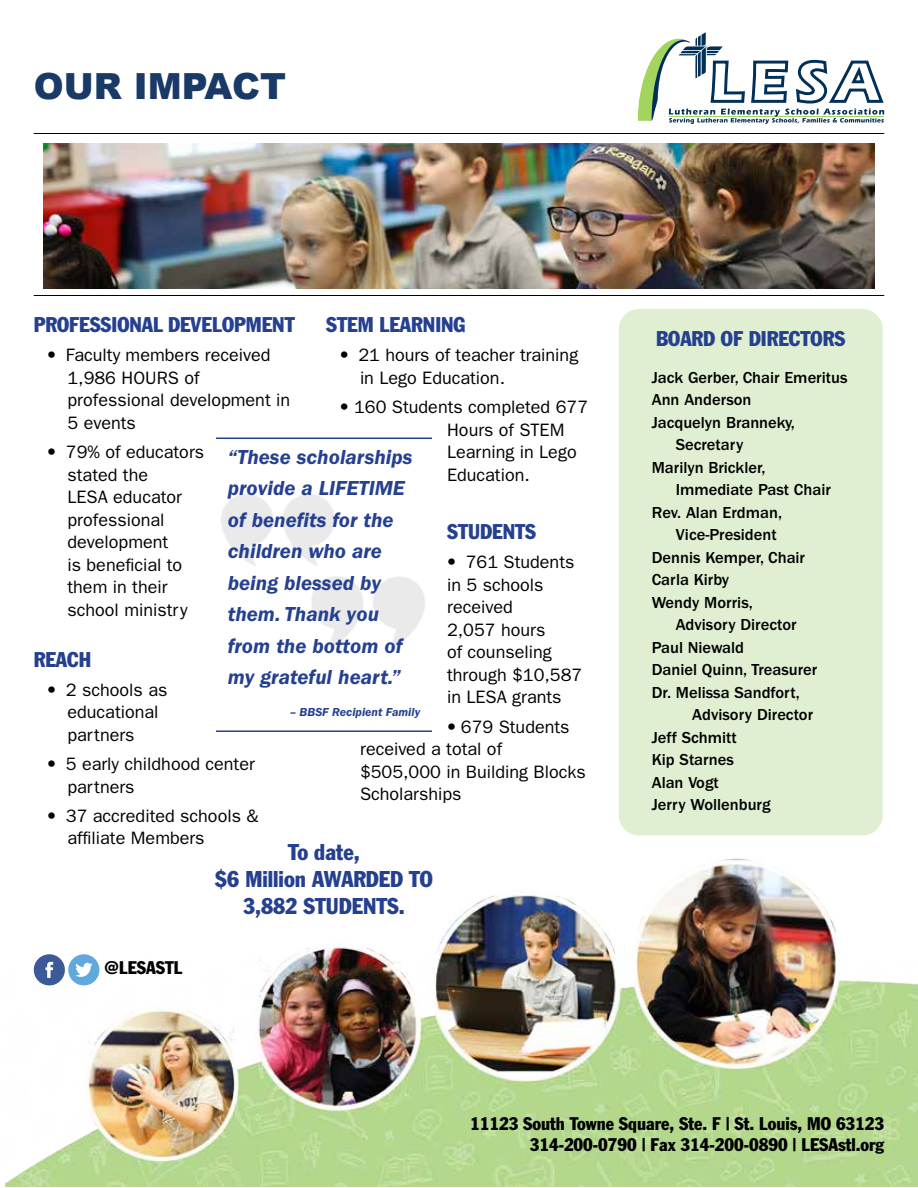
<style>
.page{position:relative;width:918px;height:1188px;background:#fff}
.page>*{position:absolute;margin:0;border:0;box-sizing:border-box;transform-origin:0 0}
.t1{font:900 36px "Arial";color:#193a67}
.t2{font:condensed 22.5px/27px "Franklin Gothic";color:#25408f;text-align:center}
.t3{font:italic 600 21px/31.5px "Franklin Gothic";color:#25408f}
.t4{font:condensed 21px "Franklin Gothic";color:#25408f}
.t5{font:18px/22.5px "Franklin Gothic";color:#000}
.t6{font:condensed 18px/21.6px "Franklin Gothic";color:#000;text-align:right}
.t7{font:500 16.5px "Franklin Gothic";color:#000}
.t8{font:italic 600 12px "Franklin Gothic";color:#25408f}
.s1{font-stretch:condensed}
</style>
<div class="page">
<hr style="left:34px;top:295px;width:850px;height:1px;background:#000">
<svg style="left:638px;top:32px;width:246px;height:92px"></svg>
<img style="left:5px;top:858px;width:913px;height:328px">
<div style="left:619px;top:309px;width:264px;height:526px;background:#e0efd1;border-radius:20px"></div>
<img style="left:221px;top:494px;width:204px;height:154px">
<hr style="left:216px;top:438px;width:216px;height:1px;background:#25408f">
<hr style="left:216px;top:730px;width:216px;height:2px;background:#25408f">
<img style="left:44px;top:143px;width:830px;height:145px">
<hr style="left:34px;top:133px;width:850px;height:1px;background:#000">
<div style="left:68px;top:954px;width:31px;height:31px;background:#5fa9dd;border-radius:50%"></div>
<svg style="left:75px;top:963px;width:18px;height:14px"></svg>
<div style="left:34px;top:954px;width:31px;height:31px;background:#3c5a99;border-radius:50%"></div>
<svg style="left:45px;top:962px;width:8px;height:16px"></svg>
<h1 class="t1" style="left:34px;top:60px;width:254px">OUR IMPACT</h1>
<p class="t4" style="left:34px;top:312px;width:263px">PROFESSIONAL DEVELOPMENT</p>
<p class="t5" style="left:68px;top:344px;width:224px;text-indent:-20px"><span class="s1">•</span> Faculty members received<br>1,986 HOURS of professional development in<br>5 events</p>
<p class="t5" style="left:68px;top:440px;width:138px;text-indent:-20px"><span class="s1">•</span> 79% of educators stated the<br>LESA educator professional development<br>is beneficial to them in their school ministry</p>
<p class="t4" style="left:34px;top:646px;width:59px">REACH</p>
<p class="t5" style="left:68px;top:678px;width:101px;text-indent:-20px"><span class="s1">•</span> 2 schools as educational partners</p>
<p class="t5" style="left:68px;top:752px;width:189px;text-indent:-20px"><span class="s1">•</span> 5 early childhood center partners</p>
<p class="t5" style="left:68px;top:804px;width:193px;text-indent:-20px"><span class="s1">•</span> 37 accredited schools &amp; affiliate Members</p>
<p class="t4" style="left:326px;top:312px;width:141px">STEM LEARNING</p>
<p class="t5" style="left:360px;top:344px;width:220px;text-indent:-20px"><span class="s1">•</span> 21 hours of teacher training in Lego Education.</p>
<p class="t5" style="left:447px;top:395px;width:143px;text-indent:-107px"><span class="s1">•</span> 160 Students completed 677<br>Hours of STEM<br>Learning in Lego<br>Education.</p>
<p class="t3" style="left:228px;top:441px;width:186px">“These scholarships provide a LIFETIME of benefits for the children who are being blessed by them. Thank you from the bottom of my grateful heart.”</p>
<p class="t8" style="left:290px;top:705px;width:131px">– BBSF Recipient Family</p>
<p class="t4" style="left:447px;top:519px;width:91px">STUDENTS</p>
<p class="t5" style="left:447px;top:551px;width:137px"><span class="s1">•</span> 761 Students in 5 schools received<br>2,057 hours<br>of counseling through $10,587 in LESA grants</p>
<p class="t5" style="left:360px;top:715px;width:227px;text-indent:87px"><span class="s1">•</span> 679 Students received a total of $505,000 in Building Blocks<br>Scholarships</p>
<p class="t2" style="left:215px;top:839px;width:219px">To date,<br>$6 Million AWARDED TO<br>3,882 STUDENTS.</p>
<p class="t6" style="left:105px;top:956px;width:79px">@LESASTL</p>
<p class="t4" style="left:656px;top:325px;width:191px">BOARD OF DIRECTORS</p>
<p class="t7" style="left:652px;top:368px;width:197px">Jack Gerber, Chair Emeritus</p>
<p class="t7" style="left:652px;top:390px;width:101px">Ann Anderson</p>
<p class="t7" style="left:652px;top:413px;width:145px">Jacquelyn Branneky,</p>
<p class="t7" style="left:676px;top:435px;width:69px">Secretary</p>
<p class="t7" style="left:652px;top:458px;width:115px">Marilyn Brickler,</p>
<p class="t7" style="left:676px;top:480px;width:157px">Immediate Past Chair</p>
<p class="t7" style="left:652px;top:503px;width:132px">Rev. Alan Erdman,</p>
<p class="t7" style="left:676px;top:525px;width:103px">Vice-President</p>
<p class="t7" style="left:652px;top:548px;width:155px">Dennis Kemper, Chair</p>
<p class="t7" style="left:652px;top:570px;width:79px">Carla Kirby</p>
<p class="t7" style="left:652px;top:593px;width:103px">Wendy Morris,</p>
<p class="t7" style="left:676px;top:615px;width:122px">Advisory Director</p>
<p class="t7" style="left:652px;top:638px;width:94px">Paul Niewald</p>
<p class="t7" style="left:652px;top:660px;width:167px">Daniel Quinn, Treasurer</p>
<p class="t7" style="left:652px;top:683px;width:150px">Dr. Melissa Sandfort,</p>
<p class="t7" style="left:692px;top:705px;width:122px">Advisory Director</p>
<p class="t7" style="left:652px;top:728px;width:87px">Jeff Schmitt</p>
<p class="t7" style="left:652px;top:751px;width:84px">Kip Starnes</p>
<p class="t7" style="left:652px;top:773px;width:69px">Alan Vogt</p>
<p class="t7" style="left:652px;top:796px;width:120px">Jerry Wollenburg</p>
<p class="t6" style="left:470px;top:1112px;width:416px">11123 South Towne Square, Ste. F | St. Louis, MO 63123<br>314-200-0790 | Fax 314-200-0890 | LESAstl.org</p>
</div>
